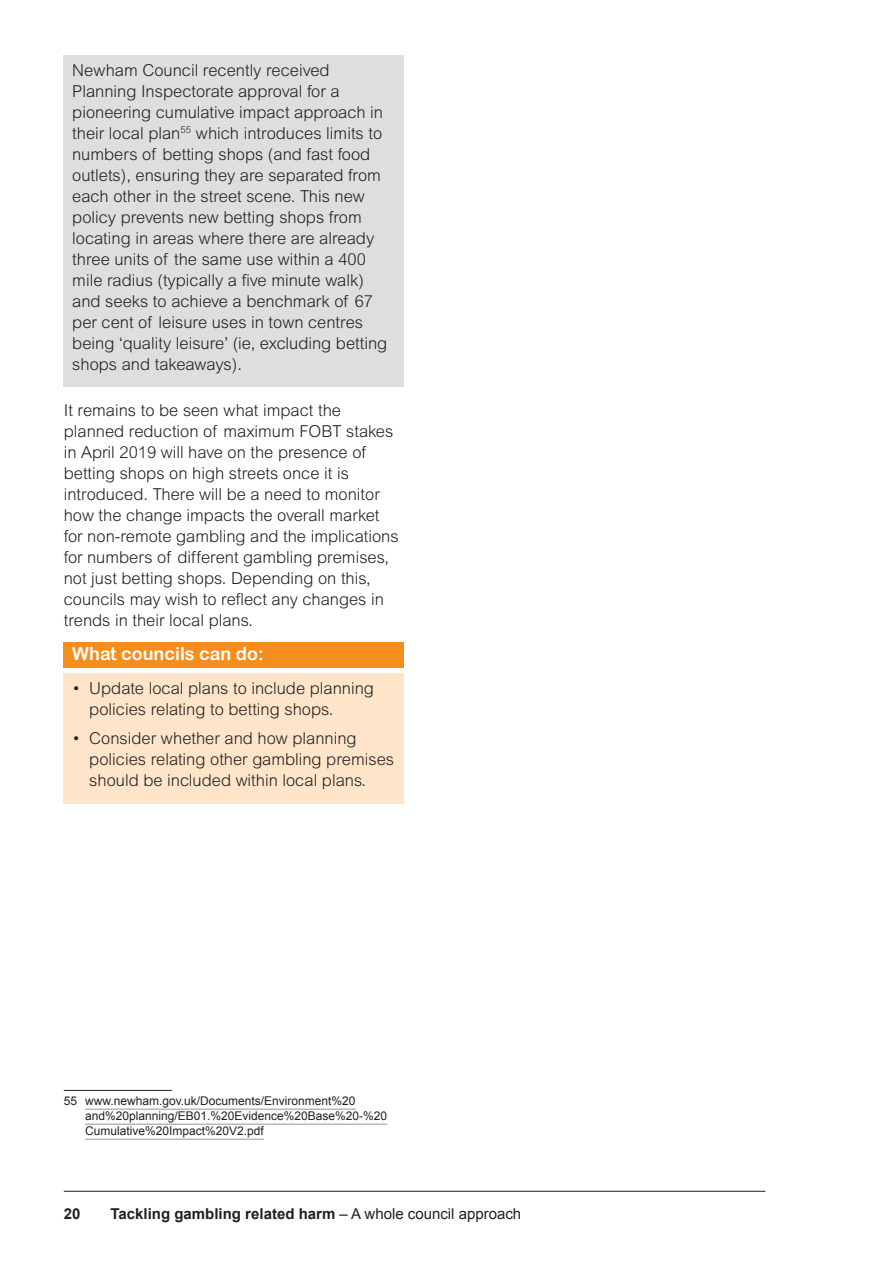
<style>
.page{position:relative;width:893px;height:1263px;background:#fff}
.page>*{position:absolute;margin:0;border:0;box-sizing:border-box;transform-origin:0 0}
.What_can_councils_do{font:18px "Arial Rounded MT Bold";color:#fff}
.case_study_body{font:300 16.5px/21px "Arial MT Std";color:#231f20}
.A4_Body{font:300 16.5px/21px "Arial MT Std";color:#231f20}
.t1{font:700 15px "Arial";color:#231f20}
.A4_Footnotes{font:12px/15px "Arial";color:#231f20}
.s1{font-weight:400}
</style>
<div class="page">
<hr style="left:64px;top:1191px;width:701px;height:1px;background:#231f20">
<div style="left:64px;top:55px;width:340px;height:332px;background:#dddee0"></div>
<div style="left:64px;top:643px;width:340px;height:25px;background:#f68e1e"></div>
<div style="left:64px;top:673px;width:340px;height:59px;background:#fee5c9"></div>
<div style="left:64px;top:724px;width:340px;height:80px;background:#fee5c9"></div>
<hr style="left:64px;top:1090px;width:108px;height:1px;background:#231f20">
<hr style="left:85px;top:1109px;width:271px;height:1px;background:#939598">
<hr style="left:85px;top:1124px;width:302px;height:1px;background:#939598">
<hr style="left:85px;top:1139px;width:179px;height:1px;background:#939598">
<p class="case_study_body" style="left:72px;top:59px;width:317px">Newham Council recently received Planning Inspectorate approval for a pioneering cumulative impact approach in their local plan<sup>55</sup> which introduces limits to numbers of betting shops (and fast food outlets), ensuring they are separated from each other in the street scene. This new policy prevents new betting shops from locating in areas where there are already three units of the same use within a 400 mile radius (typically a five minute walk) and seeks to achieve a benchmark of 67 per cent of leisure uses in town centres being ‘quality leisure’ (ie, excluding betting shops and takeaways).</p>
<p class="A4_Body" style="left:64px;top:400px;width:336px">It remains to be seen what impact the planned reduction of maximum FOBT stakes in April 2019 will have on the presence of betting shops on high streets once it is introduced. There will be a need to monitor how the change impacts the overall market for non-remote gambling and the implications for numbers of different gambling premises, not just betting shops. Depending on this, councils may wish to reflect any changes in trends in their local plans.</p>
<p class="What_can_councils_do" style="left:72px;top:643px;width:193px">What councils can do:</p>
<p class="case_study_body" style="left:89px;top:677px;width:286px;text-indent:-17px">• Update local plans to include planning policies relating to betting shops.</p>
<p class="case_study_body" style="left:89px;top:728px;width:306px;text-indent:-17px">• Consider whether and how planning policies relating other gambling premises should be included within local plans.</p>
<p class="A4_Footnotes" style="left:85px;top:1094px;width:304px;text-indent:-21px">55 www.newham.gov.uk/Documents/Environment%20 and%20planning/EB01.%20Evidence%20Base%20-%20<br>Cumulative%20Impact%20V2.pdf</p>
<p class="t1" style="left:64px;top:1203px;width:18px">20</p>
<p class="t1" style="left:111px;top:1203px;width:412px">Tackling gambling related harm <span class="s1">– A whole council approach</span></p>
</div>
